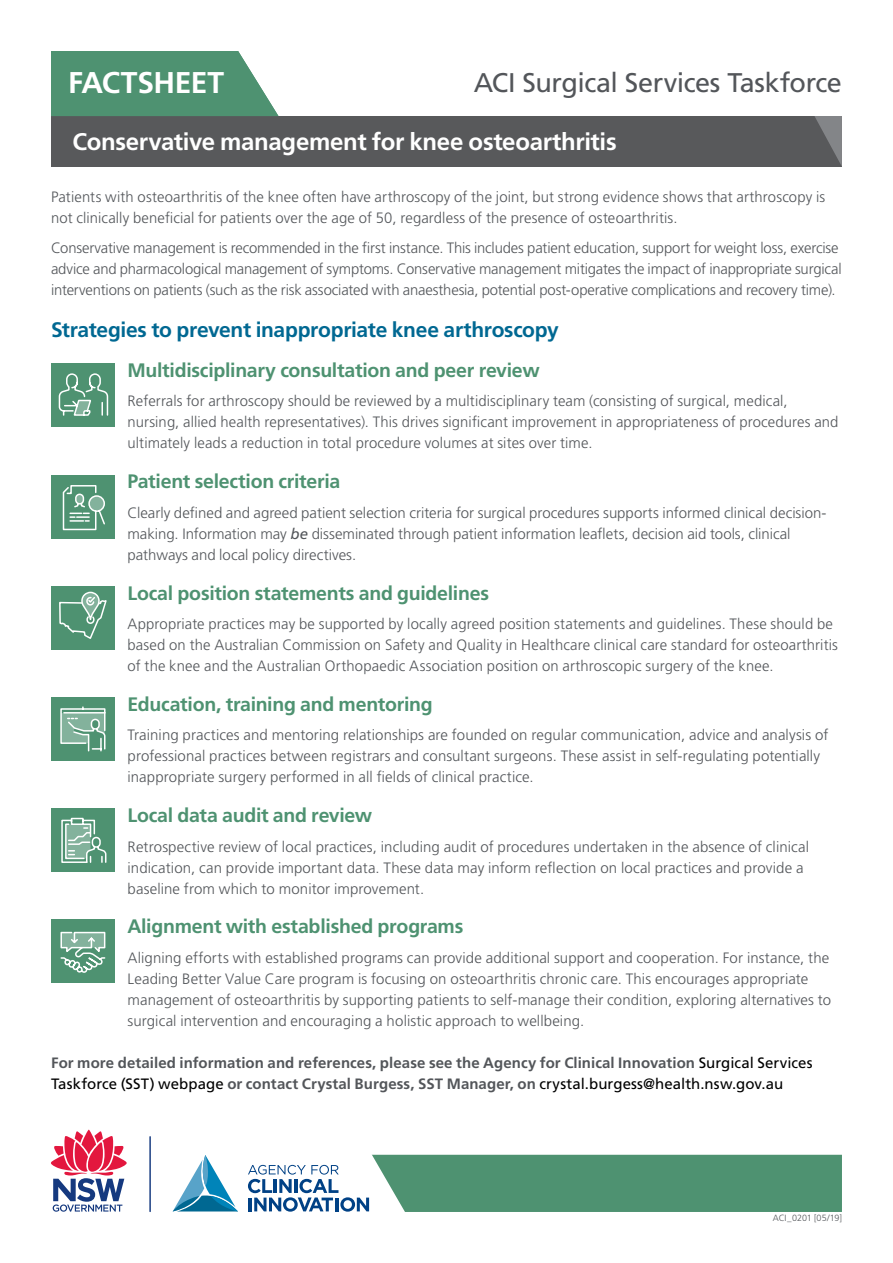
<style>
.page{position:relative;width:893px;height:1263px;background:#fff}
.page>*{position:absolute;margin:0;border:0;box-sizing:border-box;transform-origin:0 0}
.t1{font:700 30px "Frutiger LT Std";letter-spacing:-.015em;color:#fff}
.t2{font:27px "Frutiger LT Std";letter-spacing:-.02em;color:#53565a}
.t3{font:700 24px "Frutiger LT Std";letter-spacing:-.015em;color:#fff}
.t4{font:700 21px "Frutiger LT Std";letter-spacing:-.015em;color:#006892}
.t5{font:700 19.5px "Frutiger LT Std";letter-spacing:-.015em;color:#4e9271}
.t6{font:300 15px/21px "Frutiger LT Std";letter-spacing:.005em;color:#53565a}
.t7{font:700 15px/21px "Frutiger LT Std";letter-spacing:.005em;color:#53565a}
.t8{font:300 9px "Frutiger LT Std";color:#53565a}
.s1{font-weight:400;font-style:italic}
.s2{font-weight:400;color:#000}
</style>
<div class="page">
<svg style="left:248px;top:1155px;width:594px;height:57px"></svg>
<hr style="left:149px;top:1136px;width:2px;height:76px;background:#15397f">
<svg style="left:51px;top:1129px;width:76px;height:83px"></svg>
<svg style="left:172px;top:1155px;width:66px;height:57px"></svg>
<div style="left:51px;top:116px;width:791px;height:51px;background:#58595b"></div>
<div style="left:51px;top:364px;width:64px;height:63px;background:#4e9271"></div>
<svg style="left:58px;top:373px;width:51px;height:43px"></svg>
<div style="left:51px;top:475px;width:64px;height:63px;background:#4e9271"></div>
<svg style="left:62px;top:485px;width:43px;height:46px"></svg>
<div style="left:51px;top:586px;width:64px;height:63px;background:#4e9271"></div>
<svg style="left:59px;top:591px;width:48px;height:48px"></svg>
<div style="left:51px;top:697px;width:64px;height:64px;background:#4e9271"></div>
<svg style="left:60px;top:706px;width:46px;height:46px"></svg>
<div style="left:51px;top:808px;width:64px;height:64px;background:#4e9271"></div>
<svg style="left:61px;top:817px;width:46px;height:46px"></svg>
<div style="left:51px;top:919px;width:64px;height:64px;background:#4e9271"></div>
<svg style="left:60px;top:931px;width:46px;height:42px"></svg>
<svg style="left:814px;top:116px;width:28px;height:50px"></svg>
<svg style="left:51px;top:51px;width:228px;height:65px;background:#5d9b7d"></svg>
<h1 class="t1" style="left:68px;top:65px;width:158px">FACTSHEET</h1>
<h2 class="t2" style="left:474px;top:67px;width:370px">ACI Surgical Services Taskforce</h2>
<h3 class="t3" style="left:72px;top:128px;width:546px">Conservative management for knee osteoarthritis</h3>
<p class="t6" style="left:51px;top:187px;width:776px">Patients with osteoarthritis of the knee often have arthroscopy of the joint, but strong evidence shows that arthroscopy is not clinically beneficial for patients over the age of 50, regardless of the presence of osteoarthritis.</p>
<p class="t6" style="left:51px;top:237px;width:792px">Conservative management is recommended in the first instance. This includes patient education, support for weight loss, exercise advice and pharmacological management of symptoms. Conservative management mitigates the impact of inappropriate surgical interventions on patients (such as the risk associated with anaesthesia, potential post-operative complications and recovery time).</p>
<h3 class="t4" style="left:51px;top:318px;width:509px">Strategies to prevent inappropriate knee arthroscopy</h3>
<h3 class="t5" style="left:127px;top:359px;width:414px">Multidisciplinary consultation and peer review</h3>
<p class="t6" style="left:128px;top:391px;width:712px">Referrals for arthroscopy should be reviewed by a multidisciplinary team (consisting of surgical, medical, nursing, allied health representatives). This drives significant improvement in appropriateness of procedures and ultimately leads a reduction in total procedure volumes at sites over time.</p>
<h3 class="t5" style="left:127px;top:470px;width:214px">Patient selection criteria</h3>
<p class="t6" style="left:128px;top:502px;width:700px">Clearly defined and agreed patient selection criteria for surgical procedures supports informed clinical decision&shy;making. Information may <span class="s1">be</span> disseminated through patient information leaflets, decision aid tools, clinical pathways and local policy directives.</p>
<h3 class="t5" style="left:127px;top:581px;width:363px">Local position statements and guidelines</h3>
<p class="t6" style="left:128px;top:613px;width:712px">Appropriate practices may be supported by locally agreed position statements and guidelines. These should be based on the Australian Commission on Safety and Quality in Healthcare clinical care standard for osteoarthritis of the knee and the Australian Orthopaedic Association position on arthroscopic surgery of the knee.</p>
<h3 class="t5" style="left:127px;top:692px;width:307px">Education, training and mentoring</h3>
<p class="t6" style="left:128px;top:725px;width:702px">Training practices and mentoring relationships are founded on regular communication, advice and analysis of professional practices between registrars and consultant surgeons. These assist in self-regulating potentially inappropriate surgery performed in all fields of clinical practice.</p>
<h3 class="t5" style="left:127px;top:804px;width:246px">Local data audit and review</h3>
<p class="t6" style="left:128px;top:836px;width:683px">Retrospective review of local practices, including audit of procedures undertaken in the absence of clinical indication, can provide important data. These data may inform reflection on local practices and provide a baseline from which to monitor improvement.</p>
<h3 class="t5" style="left:127px;top:915px;width:338px">Alignment with established programs</h3>
<p class="t6" style="left:128px;top:947px;width:705px">Aligning efforts with established programs can provide additional support and cooperation. For instance, the Leading Better Value Care program is focusing on osteoarthritis chronic care. This encourages appropriate management of osteoarthritis by supporting patients to self-manage their condition, exploring alternatives to surgical intervention and encouraging a holistic approach to wellbeing.</p>
<p class="t7" style="left:51px;top:1052px;width:763px">For more detailed information and references, please see the Agency for Clinical Innovation <span class="s2">Surgical Services<br>Taskforce (SST) webpage</span> or contact Crystal Burgess, SST Manager, on <span class="s2">crystal.burgess@health.nsw.gov.au</span></p>
<p class="t8" style="left:773px;top:1213px;width:71px">ACI_0201 [05/19]</p>
</div>
